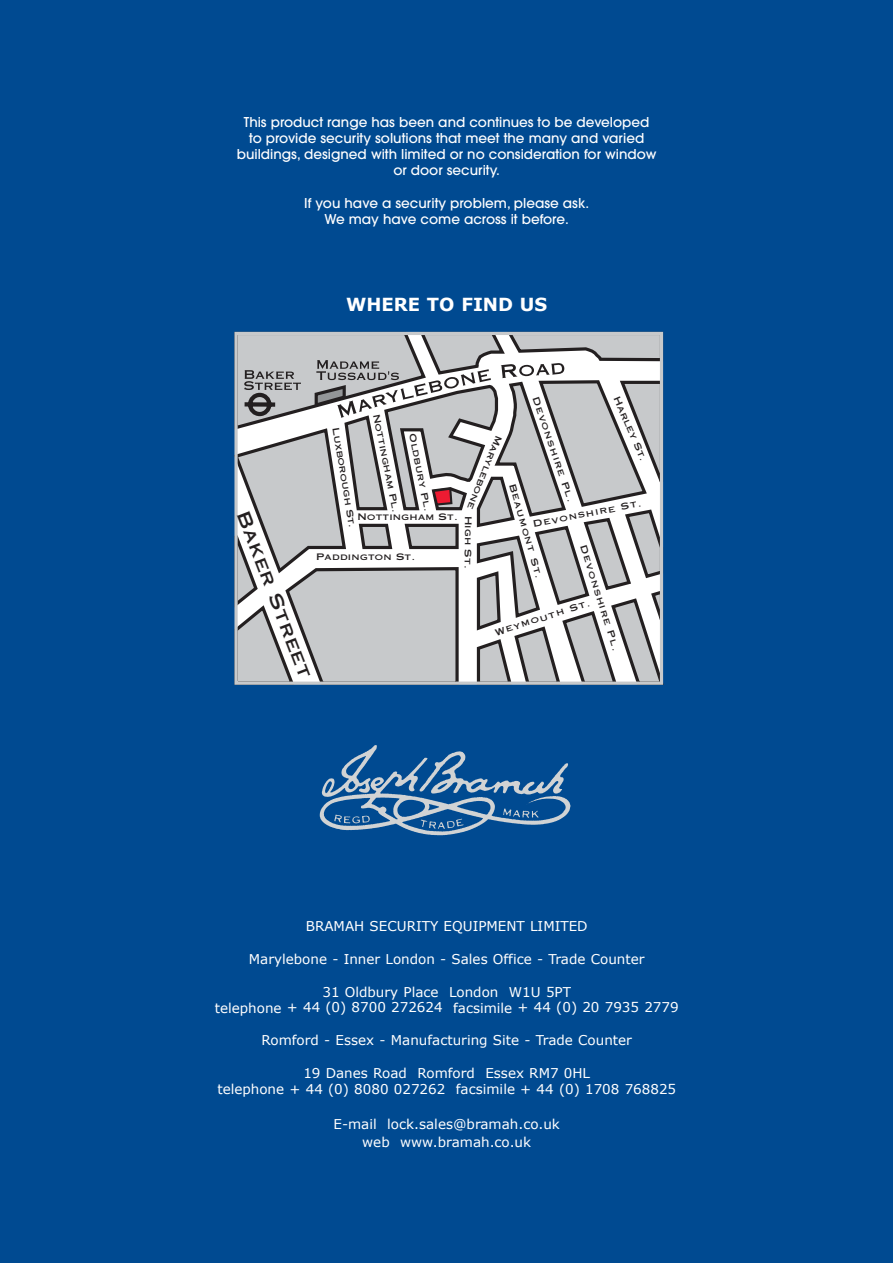
<style>
.page{position:relative;width:893px;height:1263px;background:#fff}
.page>*{position:absolute;margin:0;border:0;box-sizing:border-box;transform-origin:0 0}
.t1{font:700 18px "Verdana";color:#fff}
.t2{font:18px "Copperplate Thirty One AB";color:#231f20;scale:1.1 1}
.t3{font:13.5px/15px "Verdana";color:#fff;text-align:center}
.t4{font:500 13.5px/16.2px "Avant Garde";color:#fff;text-align:center}
.t5{font:9px "Copperplate Thirty One AB";letter-spacing:.025em;color:#231f20;scale:1.1 1}
</style>
<div class="page">
<div style="left:0;top:0;width:892px;height:1263px;background:#004a91"></div>
<img style="left:319px;top:745px;width:252px;height:91px">
<svg style="left:234px;top:331px;width:430px;height:354px;background:#c5c5c7"></svg>
<div style="left:234px;top:332px;width:429px;height:353px;border:3px solid #c7c9cb"></div>
<p class="t4" style="left:237px;top:115px;width:421px">This product range has been and continues to be developed to provide security solutions that meet the many and varied buildings, designed with limited or no consideration for window or door security.</p>
<p class="t4" style="left:304px;top:196px;width:286px">If you have a security problem, please ask.<br>We may have come across it before.</p>
<h1 class="t1" style="left:346px;top:293px;width:203px">WHERE TO FIND US</h1>
<p class="t5" style="left:540px;top:395px;width:102px;rotate:71deg">Devonshire Pl.</p>
<p class="t5" style="left:621px;top:395px;width:65px;rotate:67deg">Harley St.</p>
<p class="t5" style="left:381px;top:413px;width:93px;rotate:79deg">Nottingham Pl.</p>
<p class="t5" style="left:341px;top:427px;width:94px;rotate:81deg">Luxborough St.</p>
<p class="t5" style="left:417px;top:432px;width:73px;rotate:79deg">Oldbury Pl.</p>
<p class="t5" style="left:504px;top:438px;width:73px;rotate:112deg">Marylebone</p>
<p class="t5" style="left:517px;top:482px;width:90px;rotate:74deg">Beaumont St.</p>
<p class="t5" style="left:532px;top:519px;width:102px;rotate:-11deg">Devonshire St.</p>
<h1 class="t2" style="left:252px;top:508px;width:163px;rotate:69deg">Baker Street</h1>
<p class="t5" style="left:357px;top:511px;width:93px">Nottingham St.</p>
<p class="t5" style="left:474px;top:516px;width:50px;rotate:91deg">High St.</p>
<p class="t5" style="left:588px;top:544px;width:102px;rotate:73deg">Devonshire Pl.</p>
<p class="t5" style="left:316px;top:552px;width:92px">Paddington St.</p>
<p class="t5" style="left:494px;top:627px;width:92px;rotate:-17deg">Weymouth St.</p>
<p class="t3" style="left:306px;top:918px;width:283px">BRAMAH SECURITY EQUIPMENT LIMITED</p>
<p class="t3" style="left:249px;top:951px;width:397px">Marylebone - Inner London - Sales Office - Trade Counter</p>
<p class="t3" style="left:215px;top:984px;width:465px">31 Oldbury Place London W1U 5PT<br>telephone + 44 (0) 8700 272624 facsimile + 44 (0) 20 7935 2779</p>
<p class="t3" style="left:261px;top:1032px;width:372px">Romford - Essex - Manufacturing Site - Trade Counter</p>
<p class="t3" style="left:217px;top:1064px;width:460px;line-height:16.5px">19 Danes Road Romford Essex RM7 0HL<br>telephone + 44 (0) 8080 027262 facsimile + 44 (0) 1708 768825</p>
<p class="t3" style="left:333px;top:1114px;width:228px;line-height:18px">E-mail lock.sales@bramah.co.uk web www.bramah.co.uk</p>
</div>
